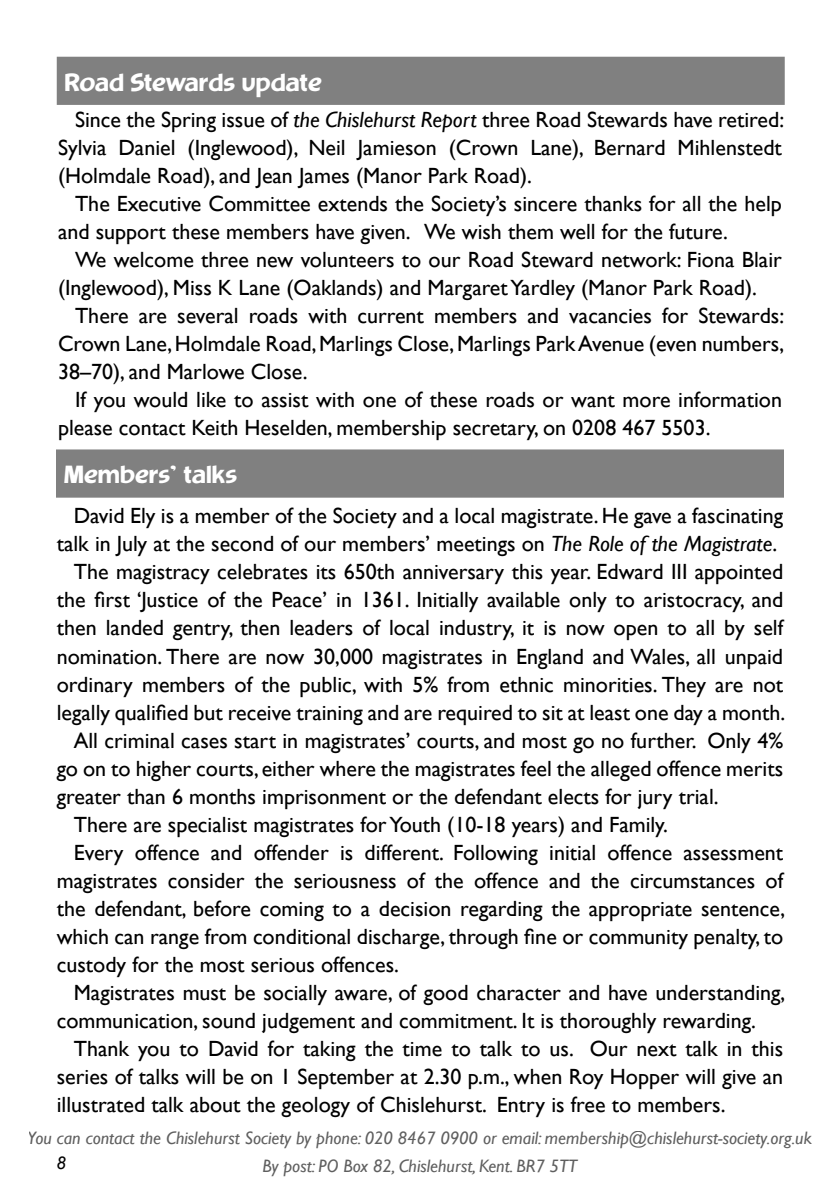
<style>
.page{position:relative;width:840px;height:1191px;background:#fff}
.page>*{position:absolute;margin:0;border:0;box-sizing:border-box;transform-origin:0 0}
.t1{font:500 26px "Burghley";color:#fff}
.t2{font:22px/28px "Gill Sans";color:#000}
.t3{font:italic 18px/28px "Gill Sans";color:#000;text-align:center}
.s1{font-style:italic}
</style>
<div class="page">
<div style="left:58px;top:58px;width:725px;height:46px;background:#808080"></div>
<div style="left:57px;top:450px;width:725px;height:46px;background:#808080"></div>
<p class="t1" style="left:64px;top:68px;width:259px">Road Stewards update</p>
<p class="t2" style="left:58px;top:105px;width:727px;text-align:justify;text-indent:17px">Since the Spring issue of <span class="s1">the Chislehurst Report</span> three Road Stewards have retired:<br>Sylvia Daniel (Inglewood), Neil Jamieson (Crown Lane), Bernard Mihlenstedt (Holmdale Road), and Jean James (Manor Park Road).</p>
<p class="t2" style="left:58px;top:189px;width:725px;text-indent:17px">The Executive Committee extends the Society’s sincere thanks for all the help and support these members have given. We wish them well for the future.</p>
<p class="t2" style="left:58px;top:245px;width:725px;text-indent:17px">We welcome three new volunteers to our Road Steward network: Fiona Blair (Inglewood), Miss K Lane (Oaklands) and Margaret Yardley (Manor Park Road).</p>
<p class="t2" style="left:58px;top:301px;width:727px;text-align:justify;text-indent:17px">There are several roads with current members and vacancies for Stewards:<br>Crown Lane, Holmdale Road, Marlings Close, Marlings Park Avenue (even numbers, 38–70), and Marlowe Close.</p>
<p class="t2" style="left:58px;top:385px;width:725px;text-indent:17px">If you would like to assist with one of these roads or want more information please contact Keith Heselden, membership secretary, on 0208 467 5503.</p>
<p class="t1" style="left:64px;top:460px;width:175px">Members’ talks</p>
<p class="t2" style="left:74px;top:502px;width:710px">David Ely is a member of the Society and a local magistrate. He gave a fascinating</p>
<p class="t2" style="left:57px;top:530px;width:721px">talk in July at the second of our members’ meetings on <span class="s1">The Role of the Magistrate</span>.</p>
<p class="t2" style="left:74px;top:558px;width:710px">The magistracy celebrates its 650th anniversary this year. Edward III appointed</p>
<p class="t2" style="left:57px;top:586px;width:727px">the first ‘Justice of the Peace’ in 1361. Initially available only to aristocracy, and</p>
<p class="t2" style="left:57px;top:614px;width:727px">then landed gentry, then leaders of local industry, it is now open to all by self</p>
<p class="t2" style="left:57px;top:642px;width:727px">nomination. There are now 30,000 magistrates in England and Wales, all unpaid</p>
<p class="t2" style="left:57px;top:670px;width:727px">ordinary members of the public, with 5% from ethnic minorities. They are not</p>
<p class="t2" style="left:57px;top:698px;width:729px">legally qualified but receive training and are required to sit at least one day a month.</p>
<p class="t2" style="left:74px;top:726px;width:710px">All criminal cases start in magistrates’ courts, and most go no further. Only 4%</p>
<p class="t2" style="left:57px;top:754px;width:727px">go on to higher courts, either where the magistrates feel the alleged offence merits</p>
<p class="t2" style="left:57px;top:782px;width:663px">greater than 6 months imprisonment or the defendant elects for jury trial.</p>
<p class="t2" style="left:74px;top:810px;width:595px">There are specialist magistrates for Youth (10-18 years) and Family.</p>
<p class="t2" style="left:74px;top:838px;width:710px">Every offence and offender is different. Following initial offence assessment</p>
<p class="t2" style="left:57px;top:866px;width:727px">magistrates consider the seriousness of the offence and the circumstances of</p>
<p class="t2" style="left:57px;top:894px;width:729px">the defendant, before coming to a decision regarding the appropriate sentence,</p>
<p class="t2" style="left:57px;top:922px;width:727px">which can range from conditional discharge, through fine or community penalty, to</p>
<p class="t2" style="left:57px;top:950px;width:343px">custody for the most serious offences.</p>
<p class="t2" style="left:74px;top:978px;width:712px">Magistrates must be socially aware, of good character and have understanding,</p>
<p class="t2" style="left:57px;top:1006px;width:700px">communication, sound judgement and commitment. It is thoroughly rewarding.</p>
<p class="t2" style="left:74px;top:1034px;width:710px">Thank you to David for taking the time to talk to us. Our next talk in this</p>
<p class="t2" style="left:57px;top:1062px;width:727px">series of talks will be on 1 September at 2.30 p.m., when Roy Hopper will give an</p>
<p class="t2" style="left:57px;top:1090px;width:670px">illustrated talk about the geology of Chislehurst. Entry is free to members.</p>
<p class="t3" style="left:28px;top:1124px;width:785px">You can contact the Chislehurst Society by phone: 020 8467 0900 or email: membership@chislehurst-society.org.uk<br>By post: PO Box 82, Chislehurst, Kent. BR7 5TT</p>
<p class="t3" style="left:57px;top:1148px;width:11px">8</p>
</div>
